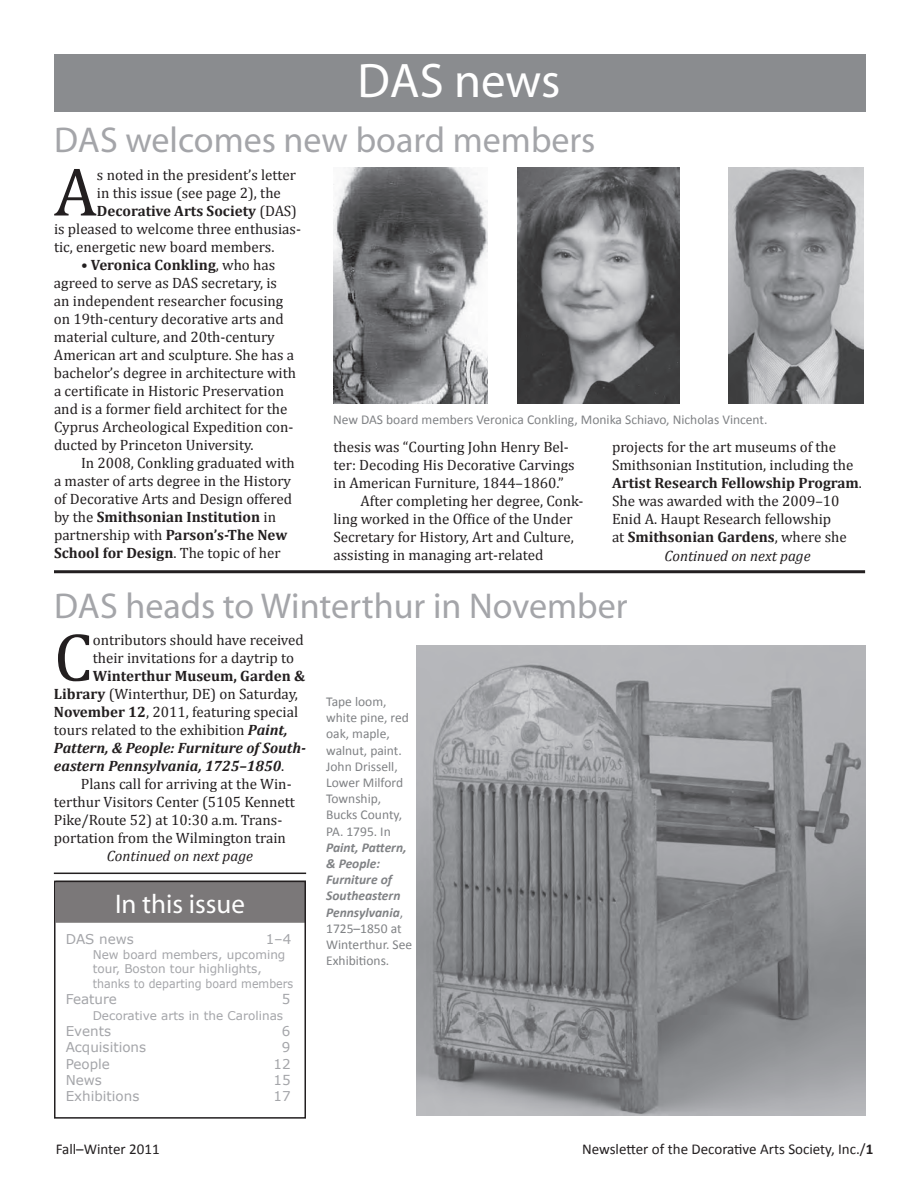
<style>
.page{position:relative;width:918px;height:1188px;background:#fff}
.page>*{position:absolute;margin:0;border:0;box-sizing:border-box;transform-origin:0 0}
.Lede_graf{font:69px "Cambria";color:#231f20}
.Dept_Head{font:48.75px "Myriad";color:#fff}
.Body_text{font:36px "Myriad";color:#a4a5a9}
.Dept_Head-2{font:27px "Myriad";color:#fff}
.Body_text-2{font:15px/18px "Cambria";color:#231f20}
.Lede_graf-2{font:15px "Cambria";color:#231f20}
.Lede_graf-3{font:italic 700 15px "Cambria";color:#231f20}
.Body_text-3{font:15px "Calibri";color:#231f20}
.Lede_graf-4{font:700 15px "Cambria";color:#231f20}
.Body_text-4{font:italic 15px "Cambria";color:#231f20}
.Body_text-5{font:13.5px/16.2px "Calibri";color:#808285}
.Body_text-6{font:13.5px "Verdana";color:#a4a5a9}
.Body_text-7{font:12px "Verdana";color:#a4a5a9}
.Body_text-8{font:12px "Verdana";color:#a4a5a9;scale:.92 1}
.s1{font-weight:400}
.s2{font-weight:700}
.s3{font-weight:700;font-style:italic}
.s4{font-weight:400;font-style:normal}
</style>
<div class="page">
<div style="left:54px;top:881px;width:252px;height:238px;border:2px solid #231f20"></div>
<hr style="left:54px;top:570px;width:811px;height:3px;background:#231f20">
<div style="left:54px;top:54px;width:811px;height:58px;background:#8a8c8f"></div>
<div style="left:56px;top:881px;width:249px;height:41px;background:#7b7879"></div>
<div style="left:56px;top:881px;width:250px;height:42px;border:2px solid #231f20"></div>
<hr style="left:54px;top:873px;width:252px;height:1px;background:#231f20">
<img style="left:333px;top:168px;width:154px;height:236px">
<img style="left:518px;top:168px;width:161px;height:236px">
<img style="left:729px;top:168px;width:135px;height:236px">
<img style="left:417px;top:646px;width:448px;height:470px">
<p class="Dept_Head" style="left:357px;top:57px;width:205px">DAS news</p>
<p class="Body_text" style="left:54px;top:122px;width:543px">DAS welcomes new board members</p>
<p class="Lede_graf" style="left:54px;top:151px;width:44px">A</p>
<p class="Lede_graf-2" style="left:97px;top:166px;width:201px">s noted in the president’s letter</p>
<p class="Lede_graf-2" style="left:97px;top:184px;width:185px">in this issue (see page 2), the</p>
<p class="Lede_graf-4" style="left:97px;top:201px;width:201px">Decorative Arts Society <span class="s1">(DAS)</span></p>
<p class="Lede_graf-2" style="left:54px;top:220px;width:249px">is pleased to welcome three enthusias-</p>
<p class="Lede_graf-2" style="left:54px;top:238px;width:222px">tic, energetic new board members.</p>
<p class="Body_text-2" style="left:54px;top:255px;width:244px;text-indent:27px">• <span class="s2">Veronica Conkling</span>, who has agreed to serve as DAS secretary, is an independent researcher focusing on 19th-century decorative arts and material culture, and 20th-century American art and sculpture. She has a bachelor’s degree in architecture with a certificate in Historic Preservation and is a former field architect for the Cyprus Archeological Expedition con&shy;ducted by Princeton University.</p>
<p class="Body_text-2" style="left:54px;top:453px;width:242px;text-indent:27px">In 2008, Conkling graduated with a master of arts degree in the History of Decorative Arts and Design offered by the <span class="s2">Smithsonian Institution</span> in partnership with <span class="s2">Parson’s-The New School for Design</span>. The topic of her</p>
<p class="Body_text" style="left:54px;top:588px;width:575px">DAS heads to Winterthur in November</p>
<p class="Body_text-5" style="left:333px;top:411px;width:436px">New DAS board members Veronica Conkling, Monika Schiavo, Nicholas Vincent.</p>
<p class="Body_text-2" style="left:334px;top:438px;width:243px">thesis was “Courting John Henry Bel&shy;ter: Decoding His Decorative Carvings in American Furniture, 1844–1860.”</p>
<p class="Body_text-2" style="left:334px;top:492px;width:252px;text-indent:27px">After completing her degree, Conk&shy;ling worked in the Office of the Under Secretary for History, Art and Culture, assisting in managing art-related</p>
<p class="Body_text-2" style="left:612px;top:438px;width:251px">projects for the art museums of the Smithsonian Institution, including the <span class="s2">Artist Research Fellowship Program</span>.<br>She was awarded with the 2009–10<br>Enid A. Haupt Research fellowship<br>at <span class="s2">Smithsonian Gardens</span>, where she</p>
<p class="Body_text-4" style="left:665px;top:547px;width:148px">Continued on next page</p>
<p class="Lede_graf" style="left:54px;top:617px;width:40px">C</p>
<p class="Lede_graf-2" style="left:93px;top:631px;width:212px">ontributors should have received</p>
<p class="Lede_graf-2" style="left:93px;top:649px;width:203px">their invitations for a daytrip to</p>
<p class="Lede_graf-4" style="left:93px;top:667px;width:214px">Winterthur Museum, Garden &amp;</p>
<p class="Lede_graf-2" style="left:54px;top:685px;width:246px"><span class="s2">Library</span> (Winterthur, DE) on Saturday,</p>
<p class="Lede_graf-2" style="left:54px;top:703px;width:246px"><span class="s2">November 12</span>, 2011, featuring special</p>
<p class="Lede_graf-2" style="left:54px;top:721px;width:235px">tours related to the exhibition <span class="s3">Paint,</span></p>
<p class="Lede_graf-3" style="left:54px;top:739px;width:254px">Pattern, &amp; People: Furniture of South-</p>
<p class="Lede_graf-3" style="left:54px;top:757px;width:232px">eastern Pennsylvania, 1725–1850<span class="s4">.</span></p>
<p class="Body_text-2" style="left:54px;top:775px;width:243px;text-indent:27px">Plans call for arriving at the Win&shy;terthur Visitors Center (5105 Kennett Pike/Route 52) at 10:30 a.m. Trans&shy;portation from the Wilmington train</p>
<p class="Body_text-4" style="left:107px;top:847px;width:148px">Continued on next page</p>
<p class="Dept_Head-2" style="left:115px;top:890px;width:131px">In this issue</p>
<p class="Body_text-6" style="left:66px;top:931px;width:70px">DAS news</p>
<p class="Body_text-6" style="left:266px;top:931px;width:27px">1–4</p>
<p class="Body_text-7" style="left:93px;top:947px;width:194px">New board members, upcoming</p>
<p class="Body_text-7" style="left:93px;top:961px;width:171px">tour, Boston tour highlights,</p>
<p class="Body_text-8" style="left:93px;top:976px;width:219px">thanks to departing board members</p>
<p class="Body_text-6" style="left:66px;top:990px;width:53px">Feature</p>
<p class="Body_text-6" style="left:282px;top:990px;width:10px">5</p>
<p class="Body_text-7" style="left:93px;top:1008px;width:192px">Decorative arts in the Carolinas</p>
<p class="Body_text-6" style="left:66px;top:1023px;width:47px">Events</p>
<p class="Body_text-6" style="left:282px;top:1023px;width:10px">6</p>
<p class="Body_text-6" style="left:66px;top:1039px;width:82px">Acquisitions</p>
<p class="Body_text-6" style="left:282px;top:1039px;width:10px">9</p>
<p class="Body_text-6" style="left:66px;top:1055px;width:46px">People</p>
<p class="Body_text-6" style="left:274px;top:1055px;width:19px">12</p>
<p class="Body_text-6" style="left:66px;top:1071px;width:38px">News</p>
<p class="Body_text-6" style="left:274px;top:1071px;width:19px">15</p>
<p class="Body_text-6" style="left:66px;top:1088px;width:75px">Exhibitions</p>
<p class="Body_text-6" style="left:274px;top:1088px;width:19px">17</p>
<p class="Body_text-5" style="left:326px;top:693px;width:88px">Tape loom, white pine, red oak, maple, walnut, paint.<br>John Drissell,<br>Lower Milford<br>Township,<br>Bucks County,<br>PA. 1795. In<br><span class="s3">Paint, Pattern, &amp; People:<br>Furniture of<br>Southeastern<br>Pennsylvania</span>,<br>1725–1850 at<br>Winterthur. See<br>Exhibitions.</p>
<p class="Body_text-3" style="left:56px;top:1139px;width:105px">Fall–Winter 2011</p>
<p class="Body_text-3" style="left:582px;top:1139px;width:293px">Newsletter of the Decorative Arts Society, Inc./<span class="s2">1</span></p>
</div>
